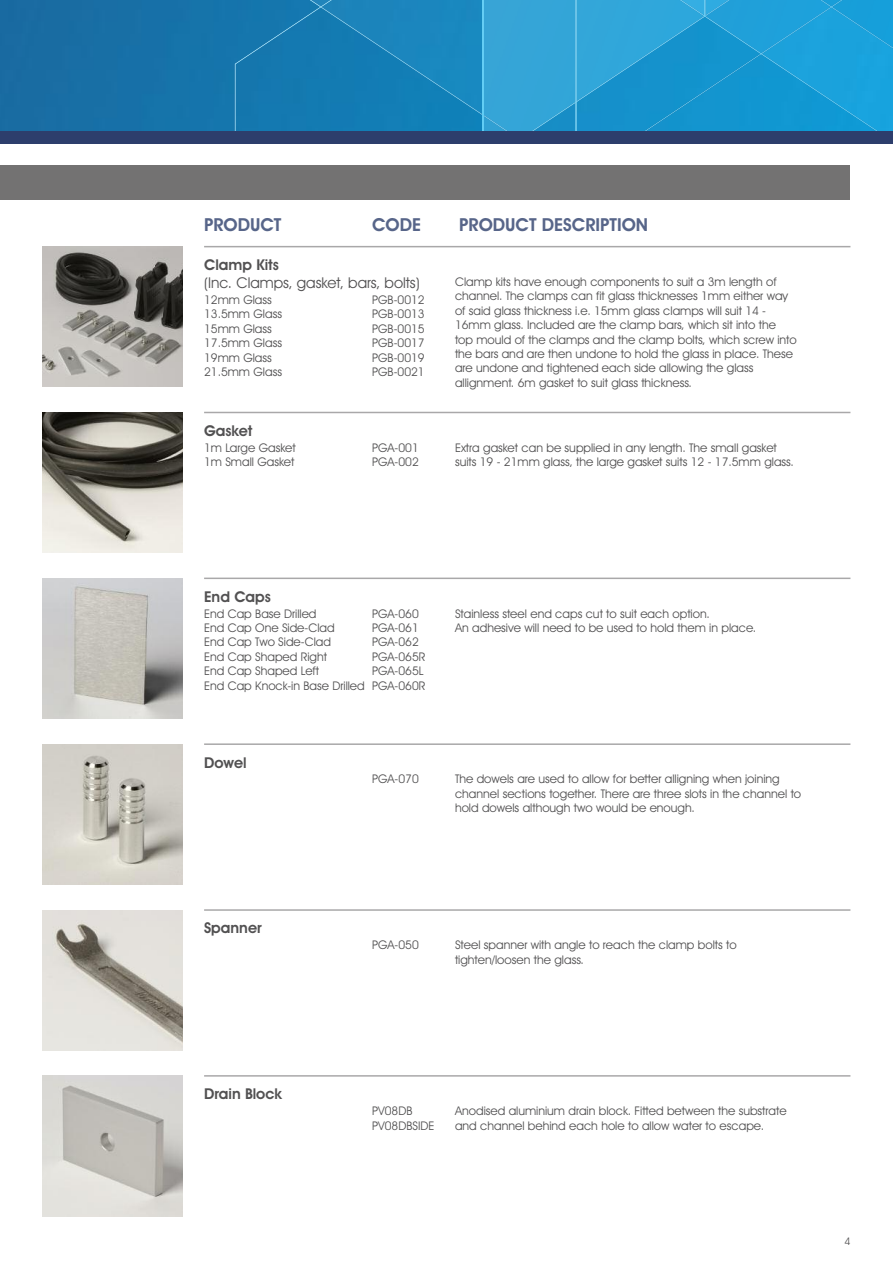
<style>
.page{position:relative;width:893px;height:1263px;background:#fff}
.page>*{position:absolute;margin:0;border:0;box-sizing:border-box;transform-origin:0 0}
.t1{font:600 18px "Avant Garde IT Cby BT";color:#576589}
.t2{font:600 15px "Avant Garde IT Cby BT";color:#525152}
.t3{font:15px "Avant Garde IT Cby BT";color:#525152}
.t4{font:12px/14.4px "Avant Garde IT Cby BT";color:#525152}
.t5{font:10.5px "Avant Garde IT Cby BT";color:#525152}
</style>
<div class="page">
<div style="left:0;top:0;width:235px;height:132px;background:#186fa6"></div>
<img style="left:335px;top:7px;width:16px;height:108px">
<div style="left:235px;top:0;width:100px;height:132px;background:#1478b0"></div>
<svg style="left:351px;top:0;width:180px;height:132px;background:#1e8ac0"></svg>
<img style="left:879px;top:50px;width:14px;height:82px">
<img style="left:732px;top:0;width:86px;height:16px">
<img style="left:761px;top:7px;width:57px;height:9px">
<img style="left:818px;top:0;width:75px;height:50px">
<img style="left:705px;top:0;width:27px;height:16px">
<img style="left:705px;top:16px;width:174px;height:116px">
<img style="left:483px;top:115px;width:26px;height:17px">
<img style="left:531px;top:0;width:174px;height:132px">
<div style="left:0;top:132px;width:893px;height:12px;background:#2d3e6c"></div>
<img style="left:43px;top:1076px;width:140px;height:140px">
<hr style="left:204px;top:1075px;width:646px;height:1px;background:#a9a8a9">
<img style="left:43px;top:247px;width:140px;height:140px">
<img style="left:43px;top:412px;width:140px;height:141px">
<img style="left:43px;top:578px;width:140px;height:141px">
<img style="left:43px;top:744px;width:140px;height:140px">
<img style="left:43px;top:910px;width:140px;height:140px">
<hr style="left:204px;top:246px;width:646px;height:1px;background:#a9a8a9">
<hr style="left:204px;top:412px;width:646px;height:1px;background:#a9a8a9">
<hr style="left:204px;top:578px;width:646px;height:1px;background:#a9a8a9">
<hr style="left:204px;top:743px;width:646px;height:2px;background:#a9a8a9">
<hr style="left:204px;top:909px;width:646px;height:2px;background:#a9a8a9">
<div style="left:0;top:165px;width:850px;height:34px;background:#737272"></div>
<h1 class="t1" style="left:204px;top:218px;width:79px">PRODUCT</h1>
<h1 class="t1" style="left:372px;top:218px;width:50px">CODE</h1>
<h1 class="t1" style="left:459px;top:218px;width:190px">PRODUCT DESCRIPTION</h1>
<p class="t2" style="left:204px;top:259px;width:76px">Clamp Kits</p>
<p class="t3" style="left:204px;top:277px;width:217px">(Inc. Clamps, gasket, bars, bolts)</p>
<p class="t4" style="left:204px;top:293px;width:69px">12mm Glass</p>
<p class="t4" style="left:372px;top:293px;width:54px">PGB-0012</p>
<p class="t4" style="left:204px;top:308px;width:79px">13.5mm Glass</p>
<p class="t4" style="left:372px;top:308px;width:54px">PGB-0013</p>
<p class="t4" style="left:204px;top:322px;width:69px">15mm Glass</p>
<p class="t4" style="left:372px;top:322px;width:54px">PGB-0015</p>
<p class="t4" style="left:204px;top:337px;width:79px">17.5mm Glass</p>
<p class="t4" style="left:372px;top:337px;width:54px">PGB-0017</p>
<p class="t4" style="left:204px;top:351px;width:69px">19mm Glass</p>
<p class="t4" style="left:372px;top:351px;width:54px">PGB-0019</p>
<p class="t4" style="left:204px;top:365px;width:79px">21.5mm Glass</p>
<p class="t4" style="left:372px;top:365px;width:54px">PGB-0021</p>
<p class="t2" style="left:204px;top:425px;width:50px">Gasket</p>
<p class="t4" style="left:204px;top:441px;width:93px">1m Large Gasket</p>
<p class="t4" style="left:372px;top:441px;width:48px">PGA-001</p>
<p class="t4" style="left:204px;top:456px;width:92px">1m Small Gasket</p>
<p class="t4" style="left:372px;top:456px;width:48px">PGA-002</p>
<p class="t4" style="left:455px;top:275px;width:343px">Clamp kits have enough components to suit a 3m length of channel. The clamps can fit glass thicknesses 1mm either way of said glass thickness i.e. 15mm glass clamps will suit 14 - 16mm glass. Included are the clamp bars, which sit into the top mould of the clamps and the clamp bolts, which screw into the bars and are then undone to hold the glass in place. These are undone and tightened each side allowing the glass allignment. 6m gasket to suit glass thickness.</p>
<p class="t4" style="left:455px;top:441px;width:340px">Extra gasket can be supplied in any length. The small gasket suits 19 - 21mm glass, the large gasket suits 12 - 17.5mm glass.</p>
<p class="t2" style="left:204px;top:591px;width:68px">End Caps</p>
<p class="t4" style="left:204px;top:607px;width:114px">End Cap Base Drilled</p>
<p class="t4" style="left:372px;top:607px;width:48px">PGA-060</p>
<p class="t4" style="left:204px;top:622px;width:132px">End Cap One Side-Clad</p>
<p class="t4" style="left:372px;top:622px;width:48px">PGA-061</p>
<p class="t4" style="left:204px;top:636px;width:128px">End Cap Two Side-Clad</p>
<p class="t4" style="left:372px;top:636px;width:48px">PGA-062</p>
<p class="t4" style="left:204px;top:650px;width:124px">End Cap Shaped Right</p>
<p class="t4" style="left:372px;top:650px;width:55px">PGA-065R</p>
<p class="t4" style="left:204px;top:665px;width:117px">End Cap Shaped Left</p>
<p class="t4" style="left:204px;top:665px;width:223px;text-align:right">PGA-065L<br>End Cap Knock-in Base Drilled PGA-060R</p>
<p class="t2" style="left:204px;top:757px;width:44px">Dowel</p>
<p class="t4" style="left:372px;top:773px;width:48px">PGA-070</p>
<p class="t4" style="left:455px;top:607px;width:303px">Stainless steel end caps cut to suit each option.<br>An adhesive will need to be used to hold them in place.</p>
<p class="t4" style="left:455px;top:773px;width:348px">The dowels are used to allow for better alligning when joining channel sections together. There are three slots in the channel to hold dowels although two would be enough.</p>
<p class="t2" style="left:204px;top:923px;width:59px">Spanner</p>
<p class="t4" style="left:372px;top:939px;width:48px">PGA-050</p>
<p class="t4" style="left:455px;top:939px;width:283px">Steel spanner with angle to reach the clamp bolts to tighten/loosen the glass.</p>
<p class="t2" style="left:204px;top:1089px;width:79px">Drain Block</p>
<p class="t4" style="left:372px;top:1105px;width:64px">PV08DB<br>PV08DBSIDE</p>
<p class="t4" style="left:455px;top:1105px;width:333px">Anodised aluminium drain block. Fitted between the substrate and channel behind each hole to allow water to escape.</p>
<p class="t5" style="left:844px;top:1237px;width:7px">4</p>
</div>
